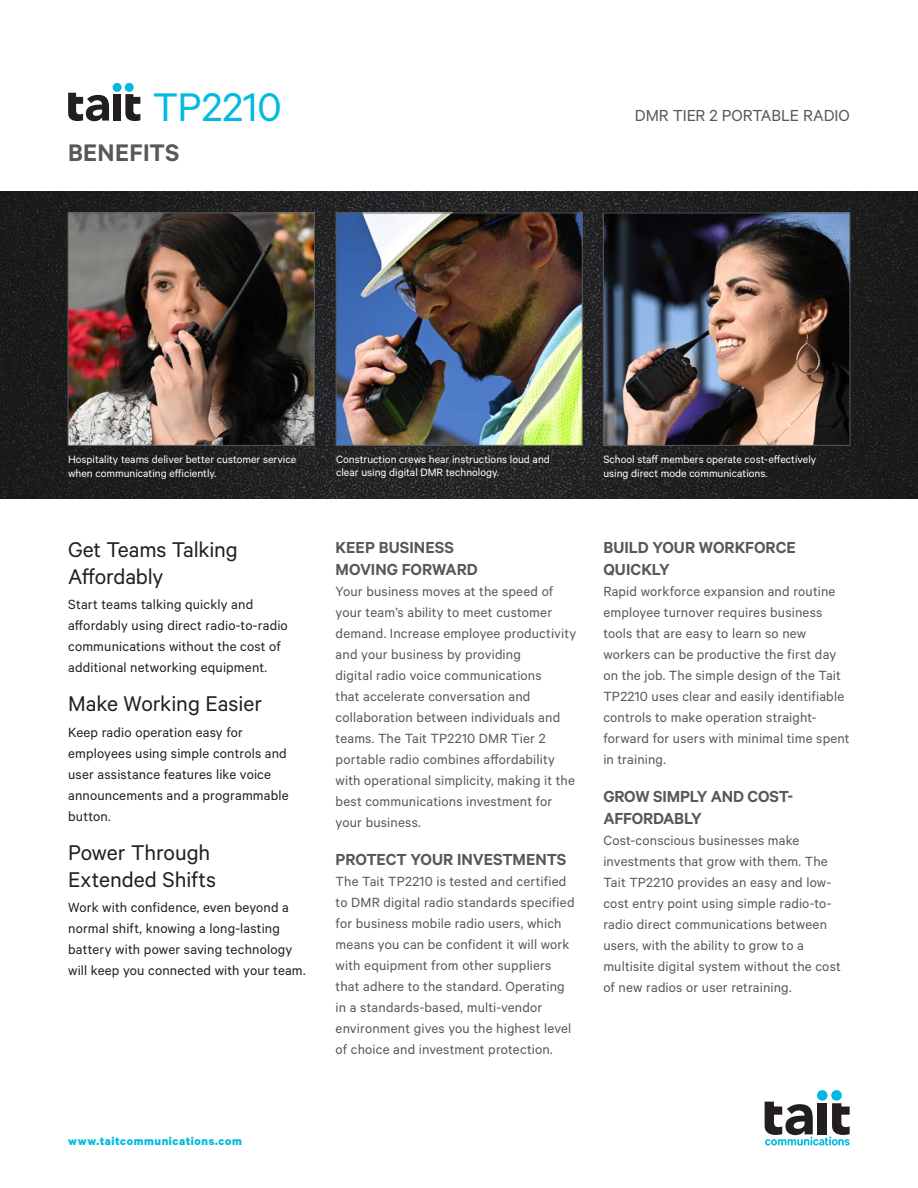
<style>
.page{position:relative;width:918px;height:1188px;background:#fff}
.page>*{position:absolute;margin:0;border:0;box-sizing:border-box;transform-origin:0 0}
.t1{font:45px "Calibre";color:#02bbdf}
.Heading_charcoal{font:600 27px "Calibre";letter-spacing:.01em;color:#57585a}
.Intro_heading_Regula{font:24px/26.5px "Calibre";letter-spacing:-.005em;color:#231f20}
.Sub_Heading_All_caps{font:600 18px/21.6px "Calibre";letter-spacing:-.005em;color:#57585a}
.t2{font:18px "Calibre";letter-spacing:-.005em;color:#57585a}
.Body_regular{font:15px/21px "Calibre";letter-spacing:.01em;color:#57585a}
.Body_regular_Black{font:15px/21px "Calibre";letter-spacing:.01em;color:#231f20}
.t3{font:700 12.75px "Calibre";letter-spacing:.045em;color:#02bbdf}
.Label_8pt{font:12px/13.5px "Calibre";color:#fff}
</style>
<div class="page">
<div style="left:125px;top:83px;width:9px;height:9px;background:#00b8e4;border-radius:50%"></div>
<div style="left:113px;top:83px;width:9px;height:9px;background:#00b8e4;border-radius:50%"></div>
<div style="left:113px;top:94px;width:8px;height:27px;background:#231f20"></div>
<svg style="left:68px;top:93px;width:41px;height:28px"></svg>
<svg style="left:125px;top:94px;width:15px;height:27px"></svg>
<div style="left:831px;top:1090px;width:11px;height:11px;background:#00b8e4;border-radius:50%"></div>
<div style="left:817px;top:1090px;width:11px;height:11px;background:#00b8e4;border-radius:50%"></div>
<svg style="left:765px;top:1102px;width:85px;height:43px"></svg>
<img style="left:0;top:191px;width:918px;height:308px">
<img style="left:70px;top:215px;width:243px;height:229px">
<div style="left:68px;top:213px;width:247px;height:233px;border:1px solid #57585a"></div>
<img style="left:605px;top:215px;width:243px;height:229px">
<div style="left:603px;top:213px;width:247px;height:233px;border:1px solid #57585a"></div>
<img style="left:338px;top:215px;width:243px;height:229px">
<div style="left:336px;top:213px;width:247px;height:233px;border:1px solid #57585a"></div>
<h1 class="t1" style="left:153px;top:81px;width:130px">TP2210</h1>
<p class="Heading_charcoal" style="left:68px;top:137px;width:113px">BENEFITS</p>
<p class="t2" style="left:635px;top:105px;width:217px">DMR TIER 2 PORTABLE RADIO</p>
<p class="Label_8pt" style="left:336px;top:452px;width:215px">Construction crews hear instructions loud and clear using digital DMR technology.</p>
<p class="Label_8pt" style="left:68px;top:452px;width:230px">Hospitality teams deliver better customer service when communicating efficiently.</p>
<p class="Label_8pt" style="left:603px;top:452px;width:214px">School staff members operate cost-effectively using direct mode communications.</p>
<p class="Intro_heading_Regula" style="left:68px;top:535px;width:171px">Get Teams Talking<br>Affordably</p>
<p class="Body_regular_Black" style="left:68px;top:593px;width:221px">Start teams talking quickly and affordably using direct radio-to-radio communications without the cost of additional networking equipment.</p>
<p class="Intro_heading_Regula" style="left:68px;top:690px;width:195px">Make Working Easier</p>
<p class="Body_regular_Black" style="left:68px;top:721px;width:222px">Keep radio operation easy for employees using simple controls and user assistance features like voice announcements and a programmable button.</p>
<p class="Intro_heading_Regula" style="left:68px;top:838px;width:150px">Power Through<br>Extended Shifts</p>
<p class="Body_regular_Black" style="left:68px;top:896px;width:239px">Work with confidence, even beyond a normal shift, knowing a long-lasting battery with power saving technology will keep you connected with your team.</p>
<p class="Sub_Heading_All_caps" style="left:336px;top:536px;width:144px">KEEP BUSINESS<br>MOVING FORWARD</p>
<p class="Body_regular" style="left:336px;top:580px;width:242px">Your business moves at the speed of your team’s ability to meet customer demand. Increase employee productivity and your business by providing<br>digital radio voice communications<br>that accelerate conversation and collaboration between individuals and teams. The Tait TP2210 DMR Tier 2 portable radio combines affordability with operational simplicity, making it the best communications investment for your business.</p>
<p class="Sub_Heading_All_caps" style="left:336px;top:848px;width:232px">PROTECT YOUR INVESTMENTS</p>
<p class="Body_regular" style="left:336px;top:871px;width:240px">The Tait TP2210 is tested and certified to DMR digital radio standards specified for business mobile radio users, which means you can be confident it will work with equipment from other suppliers that adhere to the standard. Operating in a standards-based, multi-vendor environment gives you the highest level of choice and investment protection.</p>
<p class="Sub_Heading_All_caps" style="left:603px;top:536px;width:194px">BUILD YOUR WORKFORCE<br>QUICKLY</p>
<p class="Body_regular" style="left:603px;top:580px;width:248px">Rapid workforce expansion and routine employee turnover requires business tools that are easy to learn so new workers can be productive the first day on the job. The simple design of the Tait TP2210 uses clear and easily identifiable controls to make operation straight&shy;forward for users with minimal time spent in training.</p>
<p class="Sub_Heading_All_caps" style="left:603px;top:785px;width:191px">GROW SIMPLY AND COST-<br>AFFORDABLY</p>
<p class="Body_regular" style="left:603px;top:829px;width:239px">Cost-conscious businesses make investments that grow with them. The Tait TP2210 provides an easy and low&shy;cost entry point using simple radio-to&shy;radio direct communications between users, with the ability to grow to a multisite digital system without the cost of new radios or user retraining.</p>
<p class="t3" style="left:68px;top:1134px;width:175px">www.taitcommunications.com</p>
</div>
